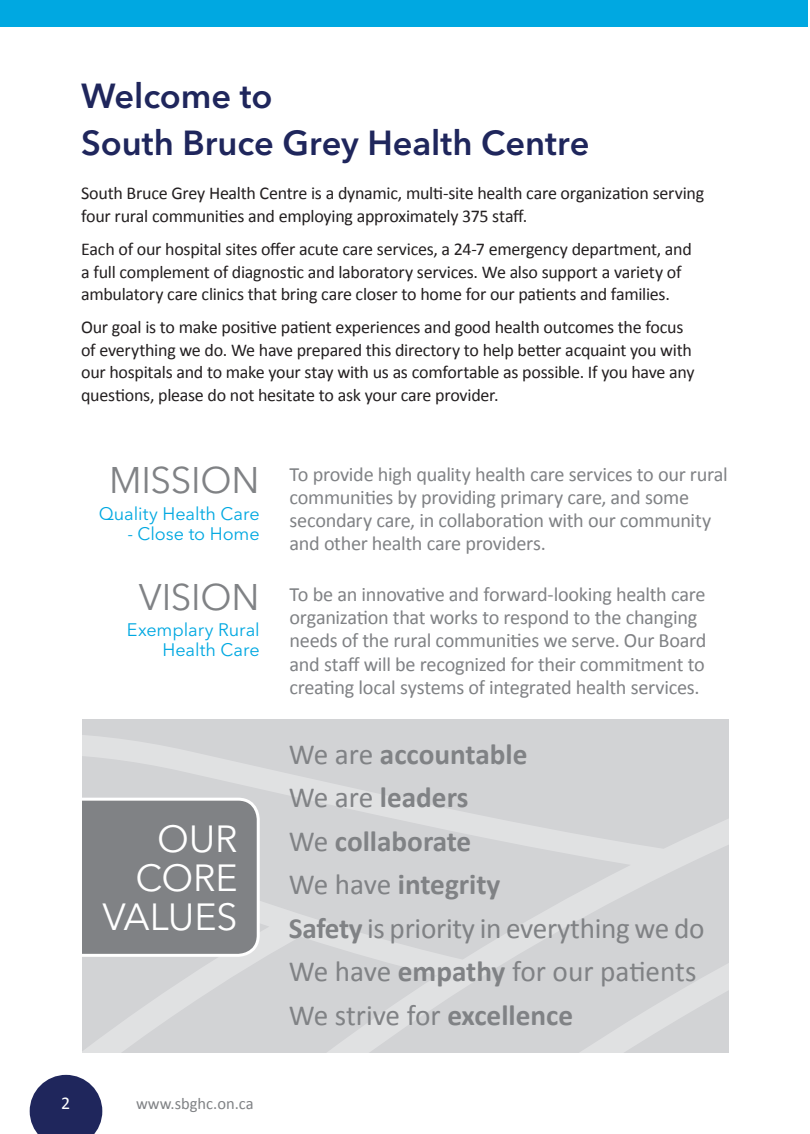
<style>
.page{position:relative;width:810px;height:1134px;background:#fff}
.page>*{position:absolute;margin:0;border:0;box-sizing:border-box;transform-origin:0 0}
.t1{font:37.5px/39px "Avenir Next LT Pro";letter-spacing:-.005em;color:#fff;text-align:right}
.t2{font:36.75px "Avenir Next LT Pro";letter-spacing:-.005em;color:#808285}
.t3{font:600 34.5px/46.8px "Avenir Next LT Pro";color:#1f265c}
.t4{font:29.25px/43.5px "Calibri";letter-spacing:-.01em;color:#808285}
.t5{font:20.25px/23.2px "Calibri";letter-spacing:-.015em;color:#808285}
.t6{font:18px/22.5px "Calibri";letter-spacing:-.015em;color:#231f20}
.t7{font:18px/19.8px "Avenir Next LT Pro";letter-spacing:-.005em;color:#00a8e1;text-align:right}
.t8{font:18px "Calibri";color:#fff}
.t9{font:16.5px "Calibri";color:#808285}
.s1{font-weight:700}
</style>
<div class="page">
<svg style="left:30px;top:1075px;width:72px;height:59px;background:#414774"></svg>
<div style="left:0;top:0;width:808px;height:27px;background:#00a8e1"></div>
<div style="left:83px;top:720px;width:646px;height:333px;background:#d2d3d5"></div>
<svg style="left:83px;top:735px;width:646px;height:318px"></svg>
<svg style="left:261px;top:903px;width:468px;height:150px"></svg>
<div style="left:59px;top:799px;width:199px;height:156px;background:#808285;border-radius:20px"></div>
<div style="left:57px;top:798px;width:203px;height:159px;border:3px solid #fff;border-radius:20px"></div>
<div style="left:57px;top:798px;width:25px;height:159px;background:#fff"></div>
<p class="t3" style="left:81px;top:73px;width:510px">Welcome to<br>South Bruce Grey Health Centre</p>
<p class="t6" style="left:81px;top:182px;width:625px">South Bruce Grey Health Centre is a dynamic, multi-site health care organization serving four rural communities and employing approximately 375 staff.</p>
<p class="t6" style="left:81px;top:238px;width:612px">Each of our hospital sites offer acute care services, a 24-7 emergency department, and a full complement of diagnostic and laboratory services. We also support a variety of ambulatory care clinics that bring care closer to home for our patients and families.</p>
<p class="t6" style="left:81px;top:316px;width:615px">Our goal is to make positive patient experiences and good health outcomes the focus of everything we do. We have prepared this directory to help better acquaint you with our hospitals and to make your stay with us as comfortable as possible. If you have any questions, please do not hesitate to ask your care provider.</p>
<p class="t2" style="left:109px;top:458px;width:152px">MISSION</p>
<p class="t7" style="left:99px;top:504px;width:162px">Quality Health Care</p>
<p class="t7" style="left:127px;top:523px;width:134px">- Close to Home</p>
<p class="t2" style="left:139px;top:575px;width:123px">VISION</p>
<p class="t7" style="left:127px;top:620px;width:134px">Exemplary Rural<br>Health Care</p>
<p class="t1" style="left:102px;top:819px;width:137px">OUR<br>CORE<br>VALUES</p>
<p class="t8" style="left:61px;top:1091px;width:11px">2</p>
<p class="t9" style="left:136px;top:1093px;width:119px">www.sbghc.on.ca</p>
<p class="t5" style="left:290px;top:462px;width:440px">To provide high quality health care services to our rural communities by providing primary care, and some secondary care, in collaboration with our community and other health care providers.</p>
<p class="t5" style="left:290px;top:582px;width:418px">To be an innovative and forward-looking health care organization that works to respond to the changing needs of the rural communities we serve. Our Board and staff will be recognized for their commitment to creating local systems of integrated health services.</p>
<p class="t4" style="left:289px;top:732px;width:417px">We are <span class="s1">accountable<br></span>We are <span class="s1">leaders<br></span>We <span class="s1">collaborate<br></span>We have <span class="s1">integrity<br>Safety</span> is priority in everything we do<br>We have <span class="s1">empathy</span> for our patients<br>We strive for <span class="s1">excellence</span></p>
</div>
